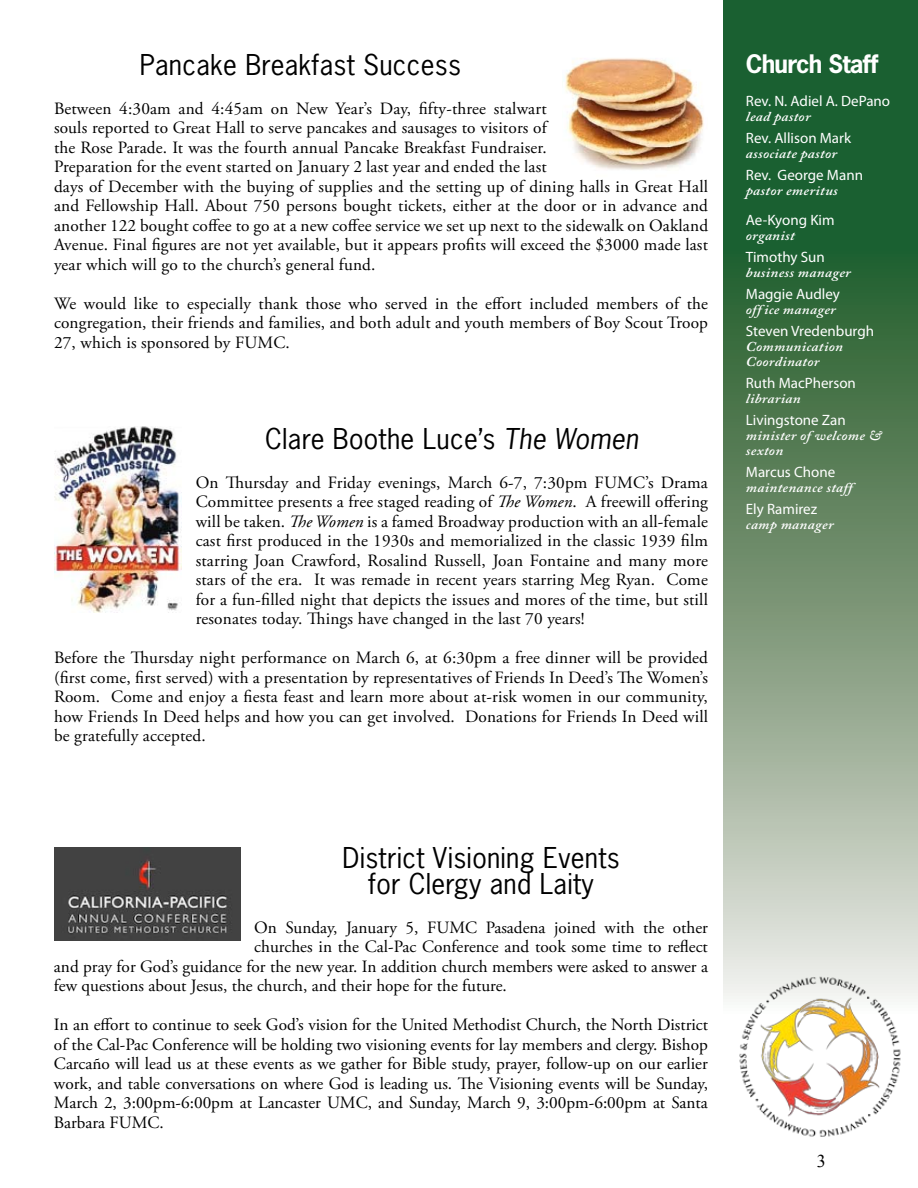
<style>
.page{position:relative;width:918px;height:1188px;background:#fff}
.page>*{position:absolute;margin:0;border:0;box-sizing:border-box;transform-origin:0 0}
.t1{font:27px/25.5px "News Gothic Std";letter-spacing:.01em;color:#000;text-align:center}
.t2{font:700 24px "News Gothic Std";letter-spacing:-.03em;color:#fff}
.t3{font:18px "Times New Roman";color:#000}
.t4{font:17.25px/19.5px "Adobe Garamond Pro";letter-spacing:.01em;color:#000;text-align:justify}
.t5{font:15px "Myriad Pro";color:#fff}
.t6{font:italic 600 13.5px/15px "Adobe Caslon Pro";letter-spacing:.02em;color:#fff;scale:1.11 1}
.s1{font-style:italic}
</style>
<div class="page">
<img style="left:565px;top:58px;width:139px;height:112px">
<svg style="left:723px;top:0;width:195px;height:999px;background:#668c6b"></svg>
<img style="left:738px;top:975px;width:165px;height:162px">
<img style="left:54px;top:426px;width:127px;height:187px">
<img style="left:54px;top:847px;width:187px;height:93px">
<h1 class="t1" style="left:140px;top:52px;width:323px">Pancake Breakfast Success</h1>
<p class="t4" style="left:54px;top:99px;width:656px;text-align:left">Between 4:30am and 4:45am on New Year’s Day, fifty-three stalwart<br>souls reported to Great Hall to serve pancakes and sausages to visitors of<br>the Rose Parade. It was the fourth annual Pancake Breakfast Fundraiser.<br>Preparation for the event started on January 2 last year and ended the last<br>days of December with the buying of supplies and the setting up of dining halls in Great Hall and Fellowship Hall. About 750 persons bought tickets, either at the door or in advance and another 122 bought coffee to go at a new coffee service we set up next to the sidewalk on Oakland Avenue. Final figures are not yet available, but it appears profits will exceed the $3000 made last year which will go to the church’s general fund.</p>
<p class="t4" style="left:54px;top:294px;width:656px">We would like to especially thank those who served in the effort included members of the congregation, their friends and families, and both adult and youth members of Boy Scout Troop 27, which is sponsored by FUMC.</p>
<h1 class="t1" style="left:265px;top:426px;width:375px">Clare Boothe Luce’s <span class="s1">The Women</span></h1>
<p class="t4" style="left:196px;top:473px;width:514px">On Thursday and Friday evenings, March 6-7, 7:30pm FUMC’s Drama Committee presents a free staged reading of <span class="s1">The Women</span>. A freewill offering will be taken. <span class="s1">The Women</span> is a famed Broadway production with an all-female cast first produced in the 1930s and memorialized in the classic 1939 film starring Joan Crawford, Rosalind Russell, Joan Fontaine and many more stars of the era. It was remade in recent years starring Meg Ryan. Come for a fun-filled night that depicts the issues and mores of the time, but still resonates today. Things have changed in the last 70 years!</p>
<p class="t4" style="left:54px;top:649px;width:656px">Before the Thursday night performance on March 6, at 6:30pm a free dinner will be provided (first come, first served) with a presentation by representatives of Friends In Deed’s The Women’s Room. Come and enjoy a fiesta feast and learn more about at-risk women in our community, how Friends In Deed helps and how you can get involved. Donations for Friends In Deed will be gratefully accepted.</p>
<h2 class="t2" style="left:746px;top:48px;width:134px">Church Staff</h2>
<p class="t5" style="left:746px;top:91px;width:146px">Rev. N. Adiel A. DePano</p>
<p class="t6" style="left:746px;top:109px;width:60px">lead pastor</p>
<p class="t5" style="left:746px;top:128px;width:107px">Rev. Allison Mark</p>
<p class="t6" style="left:746px;top:146px;width:84px">associate pastor</p>
<p class="t5" style="left:746px;top:165px;width:119px">Rev. George Mann</p>
<p class="t6" style="left:746px;top:183px;width:84px">pastor emeritus</p>
<p class="t5" style="left:746px;top:210px;width:90px">Ae-Kyong Kim</p>
<p class="t6" style="left:746px;top:228px;width:46px">organist</p>
<p class="t5" style="left:746px;top:247px;width:80px">Timothy Sun</p>
<p class="t6" style="left:746px;top:265px;width:96px">business manager</p>
<p class="t5" style="left:746px;top:284px;width:96px">Maggie Audley</p>
<p class="t6" style="left:746px;top:302px;width:83px">off ice manager</p>
<p class="t5" style="left:746px;top:321px;width:130px">Steven Vredenburgh</p>
<p class="t6" style="left:746px;top:339px;width:89px">Communication<br>Coordinator</p>
<p class="t5" style="left:746px;top:374px;width:112px">Ruth MacPherson</p>
<p class="t6" style="left:746px;top:391px;width:51px">librarian</p>
<p class="t5" style="left:746px;top:411px;width:101px">Livingstone Zan</p>
<p class="t6" style="left:746px;top:428px;width:124px">minister of welcome &amp; sexton</p>
<p class="t5" style="left:746px;top:463px;width:91px">Marcus Chone</p>
<p class="t6" style="left:746px;top:480px;width:98px">maintenance staff</p>
<p class="t5" style="left:746px;top:500px;width:73px">Ely Ramirez</p>
<p class="t6" style="left:746px;top:517px;width:81px">camp manager</p>
<h1 class="t1" style="left:342px;top:845px;width:279px">District Visioning Events for Clergy and Laity</h1>
<p class="t4" style="left:254px;top:918px;width:455px">On Sunday, January 5, FUMC Pasadena joined with the other</p>
<p class="t4" style="left:254px;top:938px;width:455px">churches in the Cal-Pac Conference and took some time to reflect</p>
<p class="t4" style="left:54px;top:957px;width:656px">and pray for God’s guidance for the new year. In addition church members were asked to answer a</p>
<p class="t4" style="left:54px;top:977px;width:454px">few questions about Jesus, the church, and their hope for the future.</p>
<p class="t4" style="left:54px;top:1016px;width:656px">In an effort to continue to seek God’s vision for the United Methodist Church, the North District of the Cal-Pac Conference will be holding two visioning events for lay members and clergy. Bishop Carcaño will lead us at these events as we gather for Bible study, prayer, follow-up on our earlier work, and table conversations on where God is leading us. The Visioning events will be Sunday, March 2, 3:00pm-6:00pm at Lancaster UMC, and Sunday, March 9, 3:00pm-6:00pm at Santa Barbara FUMC.</p>
<p class="t3" style="left:817px;top:1149px;width:10px">3</p>
</div>
